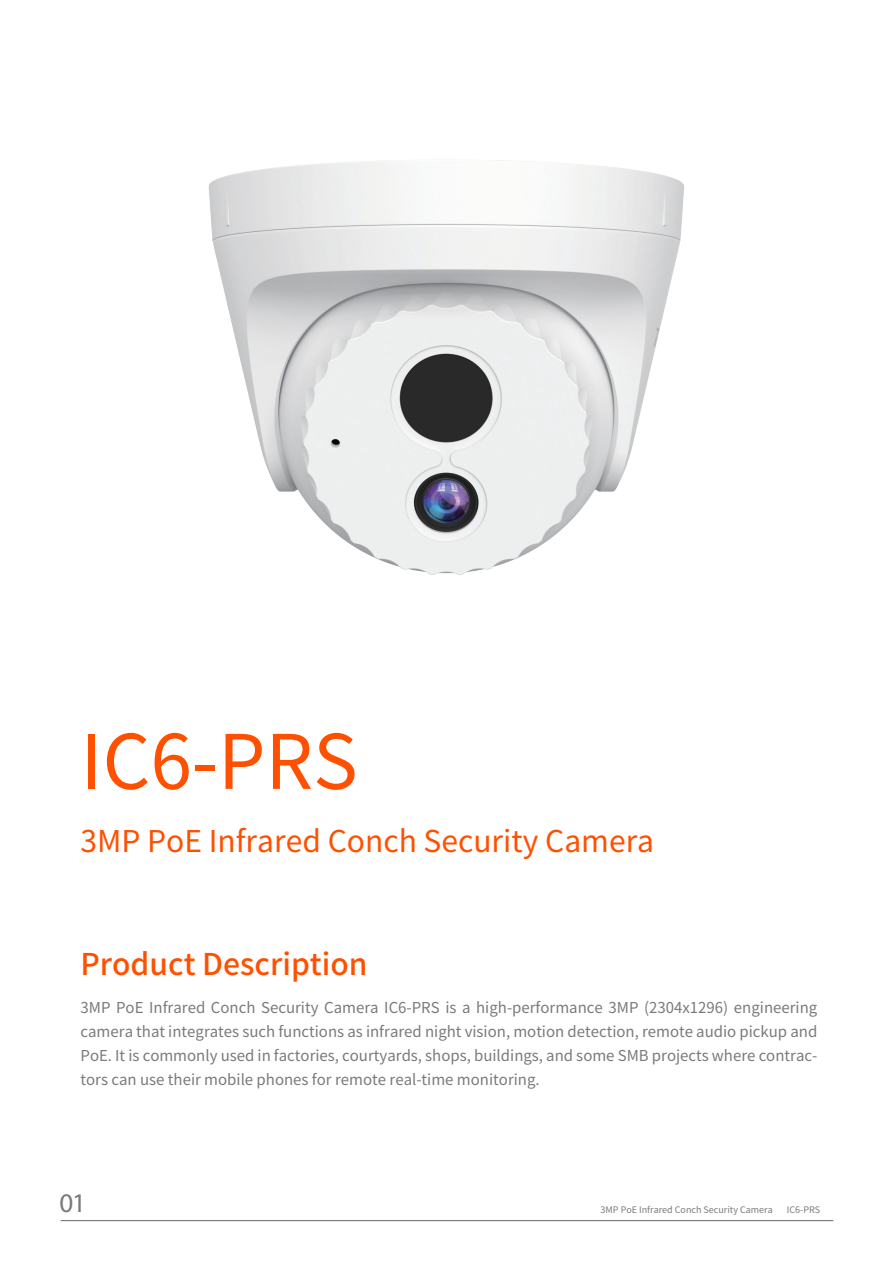
<style>
.page{position:relative;width:893px;height:1263px;background:#fff}
.page>*{position:absolute;margin:0;border:0;box-sizing:border-box;transform-origin:0 0}
.t1{font:75px "Source Han Sans CN";color:#ff5000}
.t2{font:30px "Source Han Sans CN";color:#ff5000}
.t3{font:500 30px "Source Han Sans CN";color:#ff5000}
.t4{font:27px "Myriad Pro";color:#7a7a7d}
.t5{font:15px/24px "Source Han Sans CN";color:#7a7a7d;text-align:justify}
.t6{font:9px "Source Han Sans CN";color:#79797d}
</style>
<div class="page">
<hr style="left:61px;top:1220px;width:772px;height:1px;background:#656568">
<img style="left:208px;top:160px;width:476px;height:415px">
<h1 class="t1" style="left:81px;top:719px;width:279px">IC6-PRS</h1>
<h2 class="t2" style="left:81px;top:824px;width:575px">3MP PoE Infrared Conch Security Camera</h2>
<h2 class="t3" style="left:81px;top:947px;width:288px">Product Description</h2>
<p class="t5" style="left:81px;top:996px;width:738px">3MP PoE Infrared Conch Security Camera IC6-PRS is a high-performance 3MP (2304x1296) engineering camera that integrates such functions as infrared night vision, motion detection, remote audio pickup and PoE. It is commonly used in factories, courtyards, shops, buildings, and some SMB projects where contrac&shy;tors can use their mobile phones for remote real-time monitoring.</p>
<h3 class="t4" style="left:60px;top:1188px;width:28px">01</h3>
<p class="t6" style="left:601px;top:1205px;width:174px">3MP PoE Infrared Conch Security Camera</p>
<p class="t6" style="left:787px;top:1205px;width:35px">IC6-PRS</p>
</div>
